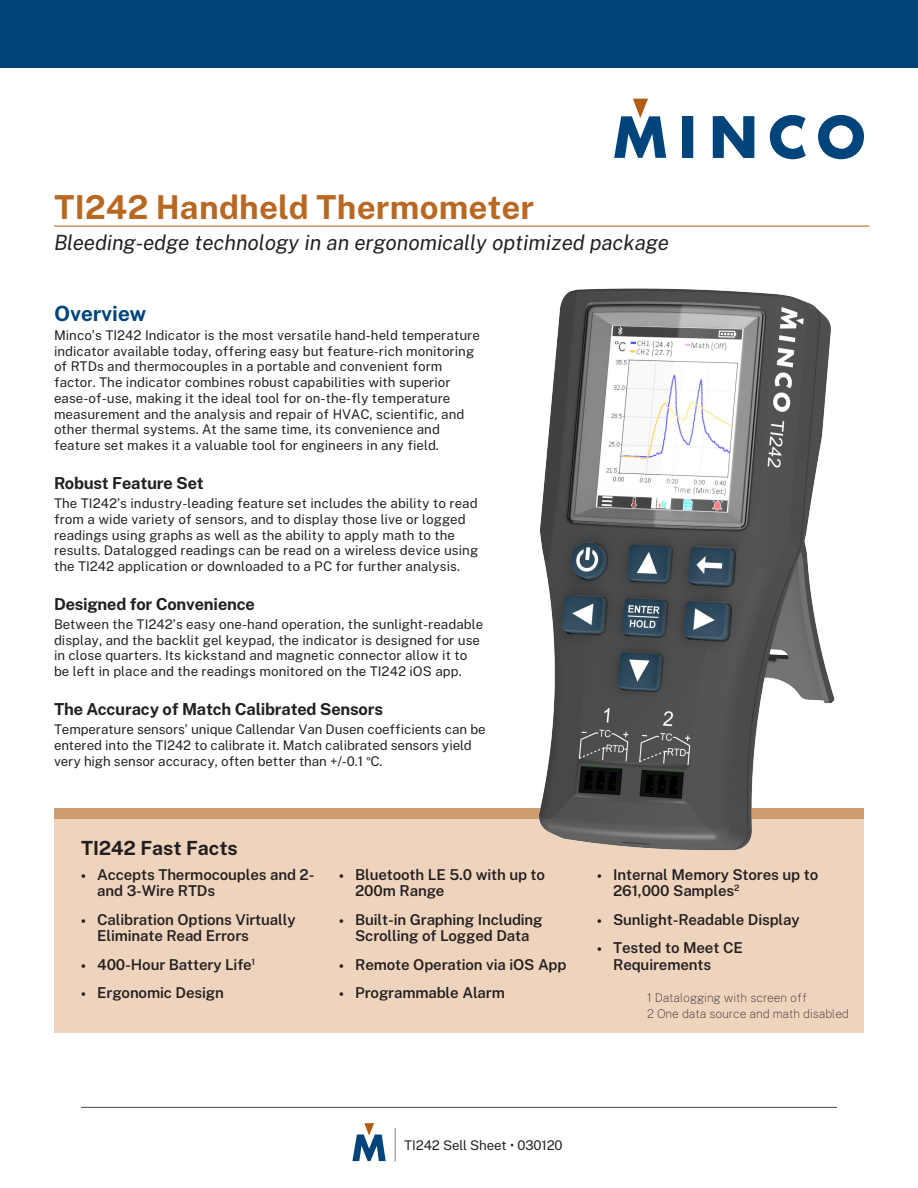
<style>
.page{position:relative;width:918px;height:1188px;background:#fff}
.page>*{position:absolute;margin:0;border:0;box-sizing:border-box;transform-origin:0 0}
.HEADLINE_COPPER_W_LI{font:700 33px "Public Sans";letter-spacing:.005em;color:#b96822}
.SUBHEAD_IN_TEXT{font:italic 21px "Public Sans";letter-spacing:-.01em;color:#231f20}
.SUBHEAD_IN_TEXT-2{font:700 21px "Public Sans";letter-spacing:-.01em;color:#00447b}
.BODY_COPY{font:700 19.5px "Public Sans";letter-spacing:-.005em;color:#231f20}
.SUBHEAD_IN_TEXT-3{font:700 16.5px "Public Sans";letter-spacing:-.015em;color:#231f20}
.t1{font:600 15px/16.5px "Public Sans";letter-spacing:-.01em;color:#231f20}
.BODY_COPY-2{font:13.35px/15.8px "Public Sans";color:#231f20}
.BOX_MOUSE{font:100 12px "Public Sans";letter-spacing:-.01em;color:#231f20}
.s1{font-family:"Myriad Pro"}
</style>
<div class="page">
<div style="left:0;top:0;width:918px;height:68px;background:#00447b"></div>
<svg style="left:818px;top:115px;width:46px;height:44px"></svg>
<svg style="left:770px;top:115px;width:36px;height:44px"></svg>
<svg style="left:614px;top:99px;width:52px;height:59px"></svg>
<svg style="left:693px;top:116px;width:61px;height:42px"></svg>
<div style="left:683px;top:116px;width:10px;height:42px;background:#00447c"></div>
<hr style="left:81px;top:1107px;width:756px;height:1px;background:#4b4c4d">
<svg style="left:352px;top:1123px;width:34px;height:38px"></svg>
<hr style="left:395px;top:1128px;width:1px;height:34px;background:#808285">
<div style="left:54px;top:816px;width:810px;height:216px;background:#efd4bd"></div>
<div style="left:54px;top:808px;width:810px;height:11px;background:#d09d71"></div>
<hr style="left:54px;top:226px;width:815px;height:1px;background:#b15b10">
<img style="left:538px;top:288px;width:297px;height:563px">
<p class="HEADLINE_COPPER_W_LI" style="left:54px;top:182px;width:482px">TI242 Handheld Thermometer</p>
<p class="SUBHEAD_IN_TEXT" style="left:54px;top:228px;width:617px">Bleeding-edge technology in an ergonomically optimized package</p>
<p class="SUBHEAD_IN_TEXT-2" style="left:54px;top:297px;width:94px">Overview</p>
<p class="BODY_COPY-2" style="left:54px;top:327px;width:427px">Minco’s TI242 Indicator is the most versatile hand-held temperature indicator available today, offering easy but feature-rich monitoring of RTDs and thermocouples in a portable and convenient form factor. The indicator combines robust capabilities with superior ease-of-use, making it the ideal tool for on-the-fly temperature measurement and the analysis and repair of HVAC, scientific, and other thermal systems. At the same time, its convenience and feature set makes it a valuable tool for engineers in any field.</p>
<p class="SUBHEAD_IN_TEXT-3" style="left:54px;top:470px;width:151px">Robust Feature Set</p>
<p class="BODY_COPY-2" style="left:54px;top:495px;width:426px">The TI242’s industry-leading feature set includes the ability to read from a wide variety of sensors, and to display those live or logged readings using graphs as well as the ability to apply math to the results. Datalogged readings can be read on a wireless device using the TI242 application or downloaded to a PC for further analysis.</p>
<p class="SUBHEAD_IN_TEXT-3" style="left:54px;top:591px;width:202px">Designed for Convenience</p>
<p class="BODY_COPY-2" style="left:54px;top:616px;width:431px">Between the TI242’s easy one-hand operation, the sunlight-readable display, and the backlit gel keypad, the indicator is designed for use in close quarters. Its kickstand and magnetic connector allow it to be left in place and the readings monitored on the TI242 iOS app.</p>
<p class="SUBHEAD_IN_TEXT-3" style="left:54px;top:696px;width:330px">The Accuracy of Match Calibrated Sensors</p>
<p class="BODY_COPY-2" style="left:54px;top:721px;width:433px">Temperature sensors’ unique Callendar Van Dusen coefficients can be entered into the TI242 to calibrate it. Match calibrated sensors yield very high sensor accuracy, often better than +/-0.1 <span class="s1">°</span>C.</p>
<p class="BODY_COPY" style="left:81px;top:833px;width:158px">TI242 Fast Facts</p>
<p class="t1" style="left:97px;top:865px;width:219px;text-indent:-16px"><span class="s1">•</span> Accepts Thermocouples and 2- and 3-Wire RTDs</p>
<p class="t1" style="left:97px;top:910px;width:200px;text-indent:-16px"><span class="s1">•</span> Calibration Options Virtually<br>Eliminate Read Errors</p>
<p class="t1" style="left:81px;top:955px;width:176px"><span class="s1">•</span> 400-Hour Battery Life<sup>1</sup></p>
<p class="t1" style="left:81px;top:983px;width:144px"><span class="s1">•</span> Ergonomic Design</p>
<p class="t1" style="left:355px;top:865px;width:191px;text-indent:-16px"><span class="s1">•</span> Bluetooth LE 5.0 with up to<br>200m Range</p>
<p class="t1" style="left:339px;top:910px;width:205px;text-align:center"><span class="s1">•</span> Built-in Graphing Including<br>Scrolling of Logged Data</p>
<p class="t1" style="left:339px;top:955px;width:229px"><span class="s1">•</span> Remote Operation via iOS App</p>
<p class="t1" style="left:339px;top:983px;width:167px"><span class="s1">•</span> Programmable Alarm</p>
<p class="t1" style="left:613px;top:865px;width:207px;text-indent:-16px"><span class="s1">•</span> Internal Memory Stores up to<br>261,000 Samples<sup>2</sup></p>
<p class="t1" style="left:597px;top:910px;width:204px"><span class="s1">•</span> Sunlight-Readable Display</p>
<p class="t1" style="left:613px;top:938px;width:131px;text-indent:-16px"><span class="s1">•</span> Tested to Meet CE<br>Requirements</p>
<p class="BOX_MOUSE" style="left:647px;top:989px;width:162px">1 Datalogging with screen off</p>
<p class="BOX_MOUSE" style="left:647px;top:1005px;width:203px">2 One data source and math disabled</p>
<p class="BODY_COPY-2" style="left:404px;top:1137px;width:160px">TI242 Sell Sheet • 030120</p>
</div>
